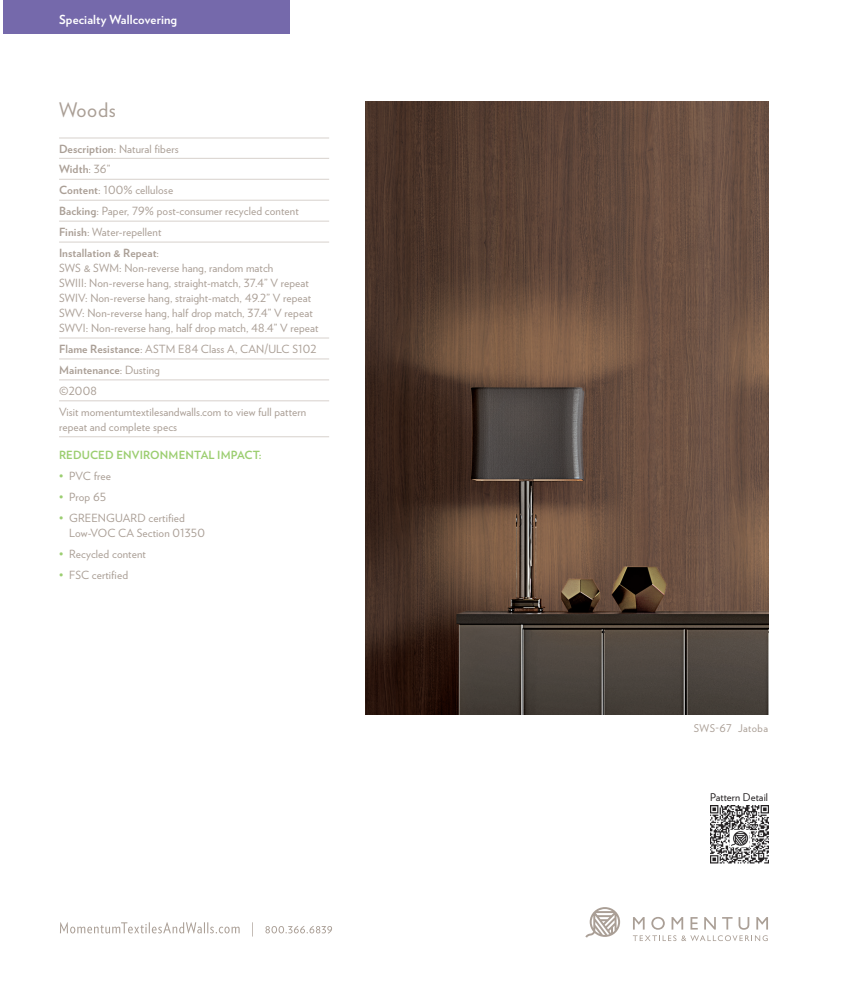
<style>
.page{position:relative;width:844px;height:990px;background:#fff}
.page>*{position:absolute;margin:0;border:0;box-sizing:border-box;transform-origin:0 0}
.t1{font:20px "Verlag";letter-spacing:.03em;color:#aa9f96}
.t2{font:700 12.5px "Verlag";letter-spacing:.01em;color:#fff}
.t3{font:11.25px/15px "Verlag";letter-spacing:.01em;color:#aa9f96}
.t4{font:700 11.25px "Verlag";letter-spacing:.01em;color:#aa9f96}
.t5{font:700 11.25px "Verlag";letter-spacing:.01em;color:#9cce71}
.t6{font:10.62px "Verlag";letter-spacing:.01em;color:#231f20}
.t7{font:10.62px "Verlag";letter-spacing:.04em;color:#aa9f96}
.s1{font-weight:700}
.s2{font-weight:400}
.s3{color:#9cce71}
</style>
<div class="page">
<hr style="left:59px;top:138px;width:270px;height:1px;background:#d7d1cc">
<hr style="left:59px;top:158px;width:270px;height:1px;background:#d7d1cc">
<hr style="left:59px;top:179px;width:270px;height:1px;background:#d7d1cc">
<hr style="left:59px;top:200px;width:270px;height:1px;background:#d7d1cc">
<hr style="left:59px;top:221px;width:270px;height:1px;background:#d7d1cc">
<hr style="left:59px;top:242px;width:270px;height:1px;background:#d7d1cc">
<hr style="left:59px;top:338px;width:270px;height:1px;background:#d7d1cc">
<hr style="left:59px;top:359px;width:270px;height:1px;background:#d7d1cc">
<hr style="left:59px;top:380px;width:270px;height:1px;background:#d7d1cc">
<hr style="left:59px;top:401px;width:270px;height:1px;background:#d7d1cc">
<hr style="left:59px;top:437px;width:270px;height:1px;background:#d7d1cc">
<img style="left:366px;top:101px;width:402px;height:613px">
<svg style="left:60px;top:922px;width:272px;height:15px"></svg>
<svg style="left:633px;top:917px;width:135px;height:24px"></svg>
<svg style="left:585px;top:907px;width:35px;height:31px"></svg>
<div style="left:3px;top:0;width:287px;height:34px;background:#7569ab"></div>
<img style="left:710px;top:805px;width:58px;height:59px">
<p class="t2" style="left:59px;top:10px;width:120px">Specialty Wallcovering</p>
<p class="t1" style="left:59px;top:95px;width:58px">Woods</p>
<p class="t3" style="left:59px;top:140px;width:121px"><span class="s1">Description</span>: Natural fibers</p>
<p class="t4" style="left:59px;top:161px;width:53px">Width<span class="s2">: 36”</span></p>
<p class="t3" style="left:59px;top:182px;width:116px"><span class="s1">Content</span>: 100% cellulose</p>
<p class="t3" style="left:59px;top:203px;width:241px"><span class="s1">Backing</span>: Paper, 79% post-consumer recycled content</p>
<p class="t3" style="left:59px;top:224px;width:104px"><span class="s1">Finish</span>: Water-repellent</p>
<p class="t3" style="left:59px;top:245px;width:261px"><span class="s1">Installation &amp; Repeat</span>:<br>SWS &amp; SWM: Non-reverse hang, random match<br>SWIII: Non-reverse hang, straight-match, 37.4” V repeat SWIV: Non-reverse hang, straight-match, 49.2” V repeat SWV: Non-reverse hang, half drop match, 37.4” V repeat SWVI: Non-reverse hang, half drop match, 48.4” V repeat</p>
<p class="t3" style="left:59px;top:341px;width:259px"><span class="s1">Flame Resistance</span>: ASTM E84 Class A, CAN/ULC S102</p>
<p class="t4" style="left:59px;top:361px;width:102px">Maintenance<span class="s2">: Dusting</span></p>
<p class="t3" style="left:59px;top:383px;width:39px">©2008</p>
<p class="t3" style="left:59px;top:404px;width:249px">Visit momentumtextilesandwalls.com to view full pattern repeat and complete specs</p>
<p class="t5" style="left:59px;top:446px;width:204px">REDUCED ENVIRONMENTAL IMPACT:</p>
<p class="t3" style="left:59px;top:468px;width:53px"><span class="s3">•</span> PVC free</p>
<p class="t3" style="left:59px;top:489px;width:49px"><span class="s3">•</span> Prop 65</p>
<p class="t3" style="left:69px;top:510px;width:137px;text-indent:-10px"><span class="s3">•</span> GREENGUARD certified<br>Low-VOC CA Section 01350</p>
<p class="t3" style="left:59px;top:546px;width:88px"><span class="s3">•</span> Recycled content</p>
<p class="t3" style="left:59px;top:567px;width:70px"><span class="s3">•</span> FSC certified</p>
<p class="t7" style="left:694px;top:720px;width:76px">SWS-67 Jatoba</p>
<p class="t6" style="left:710px;top:790px;width:60px">Pattern Detail</p>
</div>
